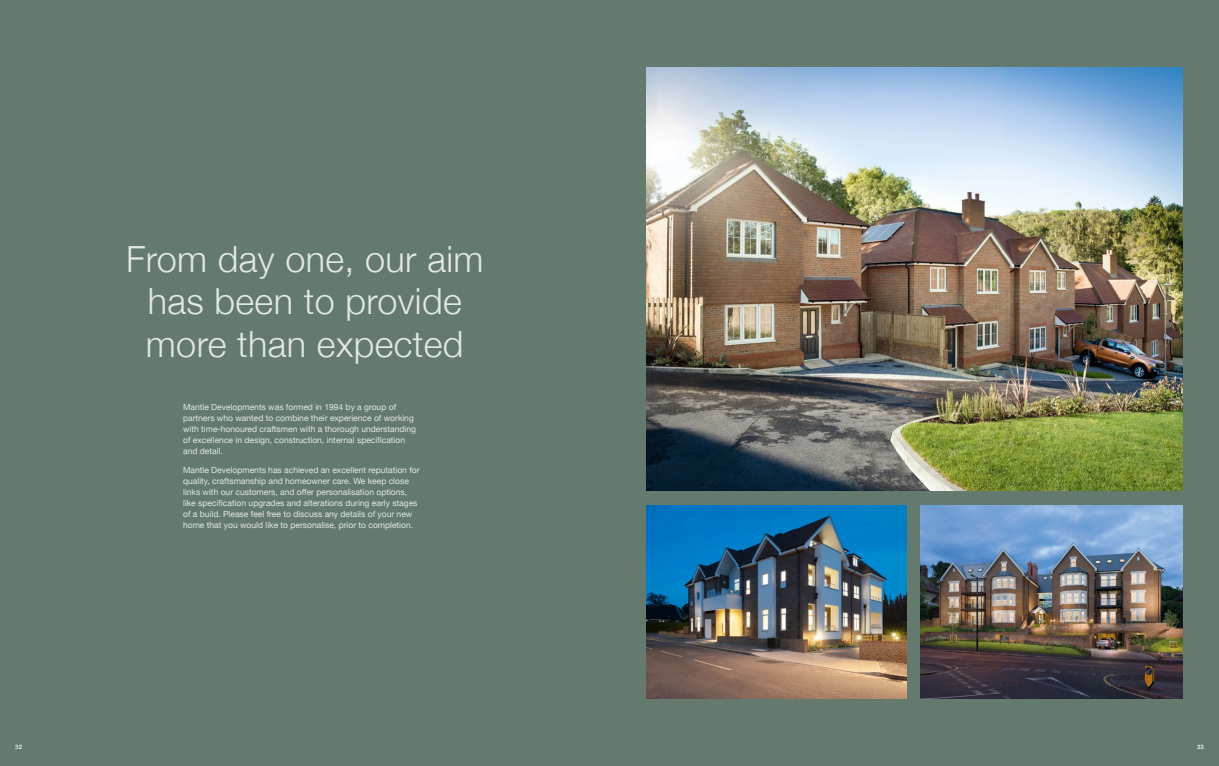
<style>
.page{position:relative;width:1219px;height:766px;background:#fff}
.page>*{position:absolute;margin:0;border:0;box-sizing:border-box;transform-origin:0 0}
.t1{font:300 36px/42px "Helvetica Neue";letter-spacing:.01em;color:#e2e8e3;text-align:center}
.t2{font:8.5px/11px "Helvetica Neue";color:#e2e8e3}
.t3{font:500 6px "Helvetica Neue";color:#fff}
</style>
<div class="page">
<div style="left:0;top:0;width:1219px;height:765px;background:#647a6e"></div>
<img style="left:646px;top:68px;width:536px;height:422px">
<img style="left:646px;top:505px;width:260px;height:192px">
<img style="left:921px;top:505px;width:261px;height:192px">
<h1 class="t1" style="left:126px;top:236px;width:359px">From day one, our aim has been to provide more than expected</h1>
<p class="t2" style="left:183px;top:401px;width:234px">Mantle Developments was formed in 1994 by a group of partners who wanted to combine their experience of working with time-honoured craftsmen with a thorough understanding of excellence in design, construction, internal specification and detail.</p>
<p class="t2" style="left:183px;top:465px;width:238px">Mantle Developments has achieved an excellent reputation for quality, craftsmanship and homeowner care. We keep close links with our customers, and offer personalisation options, like specification upgrades and alterations during early stages of a build. Please feel free to discuss any details of your new home that you would like to personalise, prior to completion.</p>
<p class="t3" style="left:15px;top:741px;width:8px">32</p>
<p class="t3" style="left:1197px;top:741px;width:8px">33</p>
</div>
